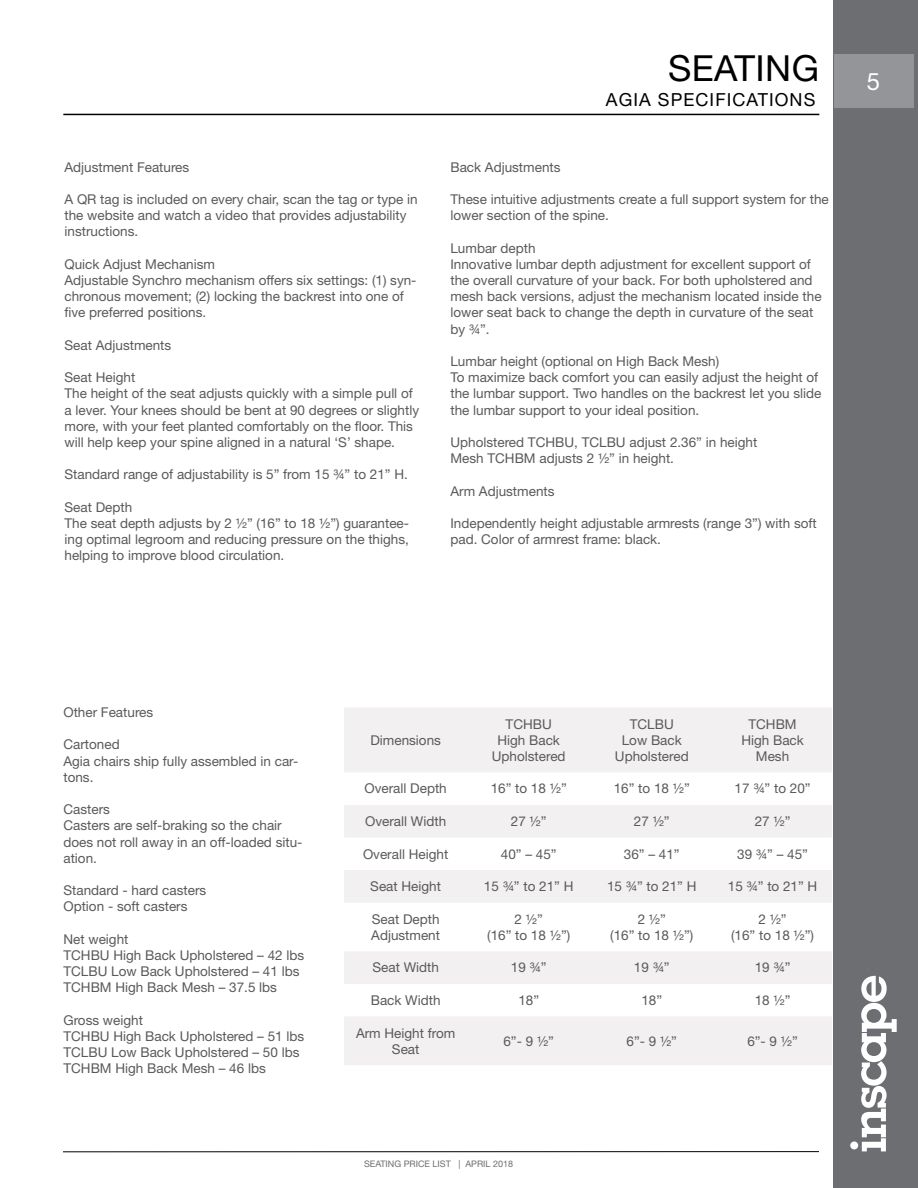
<style>
.page{position:relative;width:918px;height:1188px;background:#fff}
.page>*{position:absolute;margin:0;border:0;box-sizing:border-box;transform-origin:0 0}
.t1{font:36px "Helvetica Neue LT Std";letter-spacing:.01em;color:#000}
.t2{font:24px "Helvetica Neue LT Std";color:#fff}
.Sub_Category{font:18px "Helvetica Neue LT Std";letter-spacing:.06em;color:#000}
.t3{font:13.5px/16.2px "Helvetica Neue LT Std";color:#5b5959}
.t4{font:9px "Helvetica Neue LT Std";color:#6d6e71}
</style>
<div class="page">
<div style="left:834px;top:0;width:84px;height:1188px;background:#6d6e71"></div>
<hr style="left:63px;top:1151px;width:756px;height:1px;background:#000">
<div style="left:834px;top:54px;width:80px;height:54px;background:#939598"></div>
<div style="left:850px;top:1141px;width:8px;height:8px;background:#fff;border-radius:50%"></div>
<svg style="left:861px;top:976px;width:36px;height:175px"></svg>
<hr style="left:63px;top:114px;width:756px;height:1px;background:#000">
<svg style="left:344px;top:708px;width:488px;height:357px;fill:#f2f0f0"></svg>
<p class="t3" style="left:64px;top:159px;width:126px">Adjustment Features</p>
<p class="t3" style="left:64px;top:191px;width:355px">A QR tag is included on every chair, scan the tag or type in the website and watch a video that provides adjustability instructions.</p>
<p class="t3" style="left:64px;top:256px;width:152px">Quick Adjust Mechanism</p>
<p class="t3" style="left:64px;top:272px;width:354px">Adjustable Synchro mechanism offers six settings: (1) syn&shy;chronous movement; (2) locking the backrest into one of five preferred positions.</p>
<p class="t3" style="left:64px;top:337px;width:108px">Seat Adjustments</p>
<p class="t3" style="left:64px;top:369px;width:72px">Seat Height</p>
<p class="t3" style="left:64px;top:385px;width:356px">The height of the seat adjusts quickly with a simple pull of a lever. Your knees should be bent at 90 degrees or slightly more, with your feet planted comfortably on the floor. This will help keep your spine aligned in a natural ‘S’ shape.</p>
<p class="t3" style="left:64px;top:466px;width:345px">Standard range of adjustability is 5” from 15 ¾” to 21” H.</p>
<p class="t3" style="left:64px;top:499px;width:69px">Seat Depth</p>
<p class="t3" style="left:64px;top:515px;width:346px;text-align:justify">The seat depth adjusts by 2 ½” (16” to 18 ½”) guarantee&shy;ing optimal legroom and reducing pressure on the thighs, helping to improve blood circulation.</p>
<h1 class="t1" style="left:668px;top:46px;width:152px">SEATING</h1>
<p class="Sub_Category" style="left:606px;top:89px;width:211px">AGIA SPECIFICATIONS</p>
<p class="t3" style="left:450px;top:159px;width:112px">Back Adjustments</p>
<p class="t3" style="left:450px;top:191px;width:380px">These intuitive adjustments create a full support system for the lower section of the spine.</p>
<p class="t3" style="left:450px;top:240px;width:87px">Lumbar depth</p>
<p class="t3" style="left:450px;top:256px;width:373px">Innovative lumbar depth adjustment for excellent support of the overall curvature of your back. For both upholstered and mesh back versions, adjust the mechanism located inside the lower seat back to change the depth in curvature of the seat by ¾”.</p>
<p class="t3" style="left:450px;top:353px;width:270px">Lumbar height (optional on High Back Mesh)</p>
<p class="t3" style="left:450px;top:369px;width:373px">To maximize back comfort you can easily adjust the height of the lumbar support. Two handles on the backrest let you slide the lumbar support to your ideal position.</p>
<p class="t3" style="left:450px;top:434px;width:308px">Upholstered TCHBU, TCLBU adjust 2.36” in height</p>
<p class="t3" style="left:450px;top:450px;width:225px">Mesh TCHBM adjusts 2 ½” in height.</p>
<p class="t3" style="left:450px;top:483px;width:106px">Arm Adjustments</p>
<p class="t3" style="left:450px;top:515px;width:368px">Independently height adjustable armrests (range 3”) with soft pad. Color of armrest frame: black.</p>
<h2 class="t2" style="left:867px;top:67px;width:15px">5</h2>
<p class="t3" style="left:63px;top:704px;width:91px">Other Features</p>
<p class="t3" style="left:63px;top:736px;width:58px">Cartoned</p>
<p class="t3" style="left:63px;top:753px;width:236px">Agia chairs ship fully assembled in car&shy;tons.</p>
<p class="t3" style="left:63px;top:801px;width:48px">Casters</p>
<p class="t3" style="left:63px;top:817px;width:241px">Casters are self-braking so the chair does not roll away in an off-loaded situ&shy;ation.</p>
<p class="t3" style="left:63px;top:882px;width:144px">Standard - hard casters</p>
<p class="t3" style="left:63px;top:898px;width:126px">Option - soft casters</p>
<p class="t3" style="left:63px;top:931px;width:66px">Net weight</p>
<p class="t3" style="left:63px;top:947px;width:242px">TCHBU High Back Upholstered – 42 lbs</p>
<p class="t3" style="left:63px;top:963px;width:238px">TCLBU Low Back Upholstered – 41 lbs</p>
<p class="t3" style="left:63px;top:979px;width:215px">TCHBM High Back Mesh – 37.5 lbs</p>
<p class="t3" style="left:63px;top:1012px;width:81px">Gross weight</p>
<p class="t3" style="left:63px;top:1028px;width:242px">TCHBU High Back Upholstered – 51 lbs</p>
<p class="t3" style="left:63px;top:1044px;width:238px">TCLBU Low Back Upholstered – 50 lbs</p>
<p class="t3" style="left:63px;top:1060px;width:204px">TCHBM High Back Mesh – 46 lbs</p>
<p class="t3" style="left:370px;top:732px;width:72px">Dimensions</p>
<p class="t3" style="left:506px;top:715px;width:48px">TCHBU</p>
<p class="t3" style="left:492px;top:732px;width:75px;text-align:center">High Back<br>Upholstered</p>
<p class="t3" style="left:630px;top:715px;width:45px">TCLBU</p>
<p class="t3" style="left:615px;top:732px;width:75px;text-align:center">Low Back<br>Upholstered</p>
<p class="t3" style="left:748px;top:715px;width:50px">TCHBM</p>
<p class="t3" style="left:741px;top:732px;width:64px;text-align:center">High Back<br>Mesh</p>
<p class="t3" style="left:365px;top:780px;width:84px">Overall Depth</p>
<p class="t3" style="left:491px;top:780px;width:78px">16” to 18 ½”</p>
<p class="t3" style="left:614px;top:780px;width:78px">16” to 18 ½”</p>
<p class="t3" style="left:735px;top:780px;width:78px">17 ¾” to 20”</p>
<p class="t3" style="left:365px;top:813px;width:83px">Overall Width</p>
<p class="t3" style="left:511px;top:813px;width:37px">27 ½”</p>
<p class="t3" style="left:634px;top:813px;width:37px">27 ½”</p>
<p class="t3" style="left:755px;top:813px;width:37px">27 ½”</p>
<p class="t3" style="left:363px;top:846px;width:87px">Overall Height</p>
<p class="t3" style="left:501px;top:846px;width:57px">40” – 45”</p>
<p class="t3" style="left:624px;top:846px;width:57px">36” – 41”</p>
<p class="t3" style="left:737px;top:846px;width:72px">39 ¾” – 45”</p>
<p class="t3" style="left:370px;top:878px;width:72px">Seat Height</p>
<p class="t3" style="left:484px;top:878px;width:91px">15 ¾” to 21” H</p>
<p class="t3" style="left:607px;top:878px;width:91px">15 ¾” to 21” H</p>
<p class="t3" style="left:728px;top:878px;width:91px">15 ¾” to 21” H</p>
<p class="t3" style="left:371px;top:911px;width:70px">Seat Depth<br>Adjustment</p>
<p class="t3" style="left:487px;top:911px;width:85px;text-align:center">2 ½”<br>(16” to 18 ½”)</p>
<p class="t3" style="left:610px;top:911px;width:85px;text-align:center">2 ½”<br>(16” to 18 ½”)</p>
<p class="t3" style="left:731px;top:911px;width:85px;text-align:center">2 ½”<br>(16” to 18 ½”)</p>
<p class="t3" style="left:372px;top:959px;width:68px">Seat Width</p>
<p class="t3" style="left:511px;top:959px;width:37px">19 ¾”</p>
<p class="t3" style="left:634px;top:959px;width:37px">19 ¾”</p>
<p class="t3" style="left:755px;top:959px;width:37px">19 ¾”</p>
<p class="t3" style="left:371px;top:992px;width:71px">Back Width</p>
<p class="t3" style="left:518px;top:992px;width:22px">18”</p>
<p class="t3" style="left:641px;top:992px;width:22px">18”</p>
<p class="t3" style="left:755px;top:992px;width:37px">18 ½”</p>
<p class="t3" style="left:356px;top:1025px;width:101px;text-align:center">Arm Height from<br>Seat</p>
<p class="t3" style="left:503px;top:1033px;width:52px">6”- 9 ½”</p>
<p class="t3" style="left:627px;top:1033px;width:52px">6”- 9 ½”</p>
<p class="t3" style="left:747px;top:1033px;width:52px">6”- 9 ½”</p>
<p class="t4" style="left:364px;top:1159px;width:151px">SEATING PRICE LIST | APRIL 2018</p>
</div>
